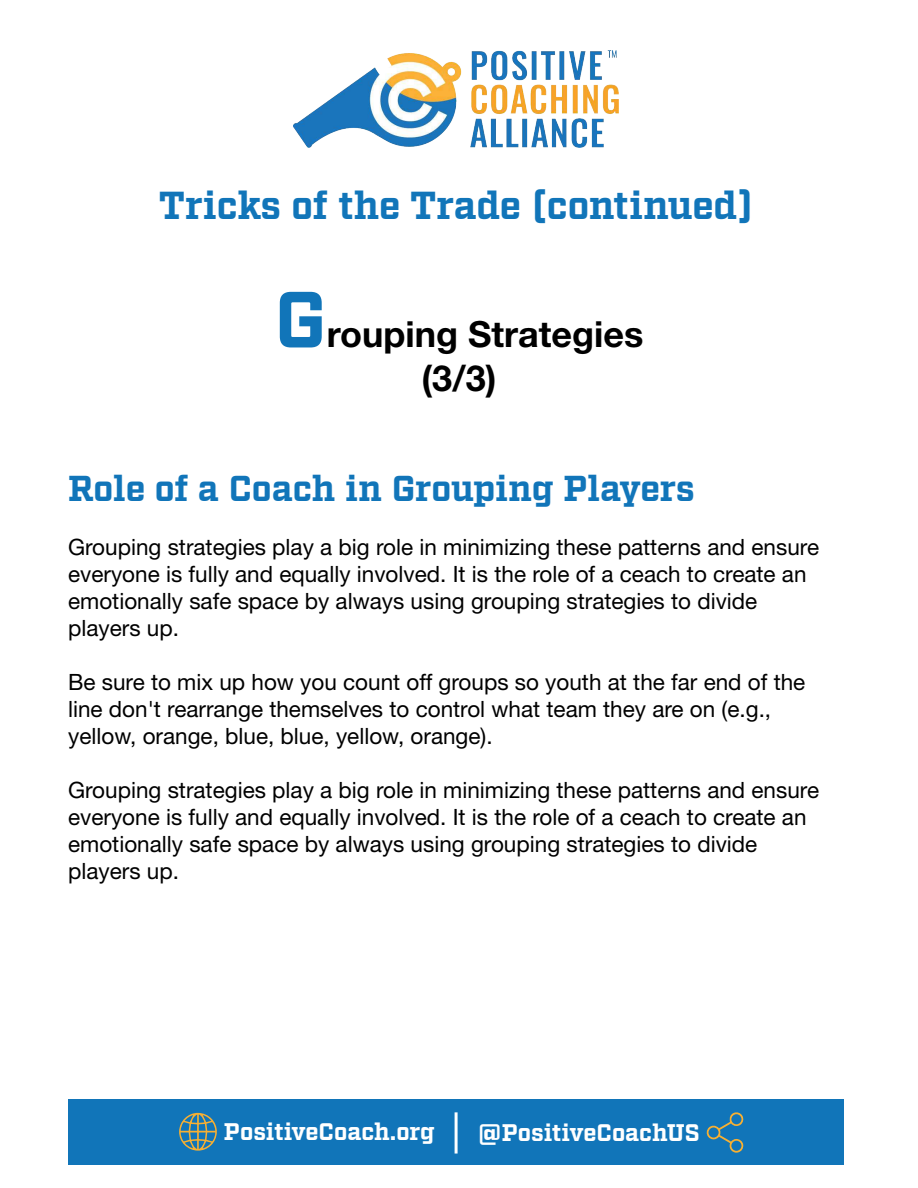
<style>
.page{position:relative;width:918px;height:1188px;background:#fff}
.page>*{position:absolute;margin:0;border:0;box-sizing:border-box;transform-origin:0 0}
.t1{font:700 39px "Factoria";letter-spacing:-.01em;color:#1175b9}
.t2{font:700 36px "Factoria";letter-spacing:-.01em;color:#1175b9}
.t3{font:700 36px/43.2px "Helvetica Neue LT Std";color:#000;text-align:center}
.t4{font:700 24px "Factoria";letter-spacing:-.005em;color:#fff}
.t5{font:22.5px/27px "Helvetica Neue LT Std";color:#000}
.s1{font-family:"Factoria";font-size:79.5px;color:#1175b9}
</style>
<div class="page">
<div style="left:68px;top:1099px;width:776px;height:65px;background:#1175b9"></div>
<svg style="left:706px;top:1112px;width:38px;height:41px"></svg>
<svg style="left:179px;top:1113px;width:38px;height:38px"></svg>
<hr style="left:455px;top:1112px;width:3px;height:42px;background:#fff">
<img style="left:293px;top:51px;width:326px;height:96px">
<h1 class="t1" style="left:159px;top:189px;width:596px">Tricks of the Trade (continued)</h1>
<h2 class="t3" style="left:274px;top:316px;width:371px"><span class="s1">G</span>rouping Strategies (3/3)</h2>
<h2 class="t2" style="left:68px;top:473px;width:628px">Role of a Coach in Grouping Players</h2>
<p class="t5" style="left:68px;top:535px;width:752px">Grouping strategies play a big role in minimizing these patterns and ensure everyone is fully and equally involved. It is the role of a ceach to create an emotionally safe space by always using grouping strategies to divide players up.</p>
<p class="t5" style="left:68px;top:670px;width:739px">Be sure to mix up how you count off groups so youth at the far end of the line don't rearrange themselves to control what team they are on (e.g., yellow, orange, blue, blue, yellow, orange).</p>
<p class="t5" style="left:68px;top:778px;width:752px">Grouping strategies play a big role in minimizing these patterns and ensure everyone is fully and equally involved. It is the role of a ceach to create an emotionally safe space by always using grouping strategies to divide players up.</p>
<p class="t4" style="left:224px;top:1122px;width:212px">PositiveCoach.org</p>
<p class="t4" style="left:478px;top:1123px;width:223px">@PositiveCoachUS</p>
</div>
